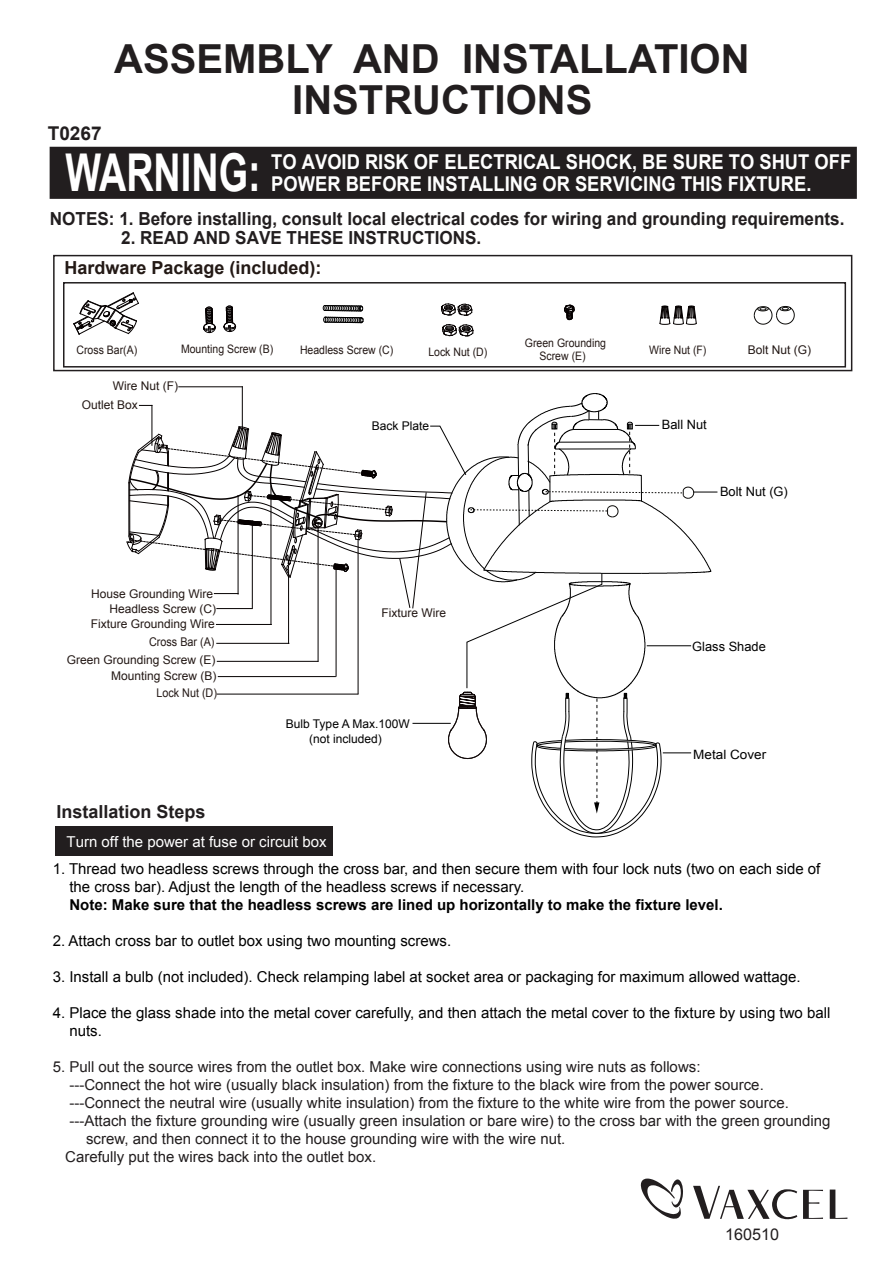
<style>
.page{position:relative;width:893px;height:1263px;background:#fff}
.page>*{position:absolute;margin:0;border:0;box-sizing:border-box;transform-origin:0 0}
.t1{font:700 52.2px "Arial";color:#fff;scale:.72 1}
.t2{font:700 40.05px/41.1px "Arial";color:#221e1f;text-align:center}
.t3{font:700 20.4px/22px "Arial";color:#fff;scale:.9 1}
.t4{font:700 19.05px "Arial";color:#221e1f}
.t5{font:700 18px "Arial";color:#221e1f;scale:.95 1}
.t6{font:700 18px "Arial";color:#231915}
.t7{font:700 18px "Arial";color:#221e1f}
.t8{font:16.2px "Arial";color:#221e1f}
.t9{font:15px "Arial";color:#221e1f}
.t10{font:15px/18px "Arial";color:#000}
.t11{font:700 15px "Arial";color:#000}
.t12{font:15px "Arial";color:#fff}
.t13{font:12.9px "Arial";color:#000}
.t14{font:12.9px "Arial";color:#000;scale:1.05 1}
.t15{font:12px/16.8px "Arial";color:#231815;text-align:right}
.t16{font:12px/15px "Arial";color:#000;text-align:center}
.t17{font:12px "Arial";color:#231815;scale:.9 1}
.t18{font:12px "Arial";color:#221714}
.t19{font:11.7px/12.6px "Arial";color:#231815;text-align:center;scale:.9 1}
</style>
<div class="page">
<svg style="left:754px;top:306px;width:41px;height:19px"></svg>
<svg style="left:659px;top:306px;width:38px;height:19px"></svg>
<svg style="left:564px;top:305px;width:11px;height:15px"></svg>
<div style="left:53px;top:255px;width:799px;height:116px;border:2px solid #221e1f"></div>
<div style="left:50px;top:147px;width:807px;height:52px;background:#221e1f"></div>
<div style="left:55px;top:826px;width:278px;height:29px;background:#221e1f"></div>
<svg style="left:830px;top:1189px;width:17px;height:30px"></svg>
<svg style="left:693px;top:1186px;width:104px;height:33px"></svg>
<svg style="left:803px;top:1190px;width:20px;height:29px"></svg>
<svg style="left:641px;top:1178px;width:42px;height:41px"></svg>
<div style="left:63px;top:282px;width:783px;height:86px;border:2px solid #221e1f"></div>
<hr style="left:179px;top:386px;width:63px;height:1px;background:#050000">
<hr style="left:242px;top:387px;width:1px;height:43px;background:#050000">
<svg style="left:203px;top:307px;width:13px;height:26px"></svg>
<svg style="left:224px;top:306px;width:12px;height:26px"></svg>
<svg style="left:442px;top:324px;width:32px;height:12px"></svg>
<svg style="left:441px;top:303px;width:31px;height:13px"></svg>
<svg style="left:73px;top:292px;width:66px;height:43px"></svg>
<svg style="left:323px;top:305px;width:41px;height:18px"></svg>
<svg style="left:127px;top:393px;width:590px;height:444px"></svg>
<p class="t4" style="left:48px;top:120px;width:55px">T0267</p>
<h2 class="t2" style="left:114px;top:40px;width:637px">ASSEMBLY AND INSTALLATION<br>INSTRUCTIONS</h2>
<h1 class="t1" style="left:65px;top:138px;width:273px">WARNING:</h1>
<h3 class="t3" style="left:271px;top:151px;width:646px">TO AVOID RISK OF ELECTRICAL SHOCK, BE SURE TO SHUT OFF<br>POWER BEFORE INSTALLING OR SERVICING THIS FIXTURE.</h3>
<p class="t5" style="left:50px;top:206px;width:838px">NOTES: 1. Before installing, consult local electrical codes for wiring and grounding requirements.</p>
<p class="t5" style="left:121px;top:226px;width:381px">2. READ AND SAVE THESE INSTRUCTIONS.</p>
<p class="t6" style="left:65px;top:255px;width:259px">Hardware Package (included):</p>
<p class="t19" style="left:181px;top:343px;width:104px">Mounting Screw (B)</p>
<p class="t19" style="left:525px;top:337px;width:92px">Green Grounding<br>Screw (E)</p>
<p class="t19" style="left:76px;top:343px;width:69px">Cross Bar(A)</p>
<p class="t19" style="left:300px;top:343px;width:105px">Headless Screw (C)</p>
<p class="t19" style="left:428px;top:345px;width:67px">Lock Nut (D)</p>
<p class="t19" style="left:649px;top:344px;width:65px">Wire Nut (F)</p>
<p class="t15" style="left:113px;top:377px;width:67px">Wire Nut (F)</p>
<p class="t15" style="left:82px;top:397px;width:58px">Outlet Box</p>
<p class="t16" style="left:372px;top:418px;width:59px">Back Plate</p>
<p class="t13" style="left:662px;top:416px;width:46px">Ball Nut</p>
<p class="t18" style="left:748px;top:341px;width:65px">Bolt Nut (G)</p>
<p class="t13" style="left:720px;top:483px;width:69px">Bolt Nut (G)</p>
<p class="t15" style="left:91px;top:585px;width:124px">House Grounding Wire</p>
<p class="t15" style="left:91px;top:616px;width:126px">Fixture Grounding Wire</p>
<p class="t15" style="left:109px;top:600px;width:108px">Headless Screw (C)</p>
<p class="t17" style="left:149px;top:634px;width:74px">Cross Bar (A)</p>
<p class="t15" style="left:111px;top:668px;width:107px">Mounting Screw (B)<br>Lock Nut (D)</p>
<p class="t15" style="left:67px;top:651px;width:150px">Green Grounding Screw (E)</p>
<p class="t7" style="left:57px;top:800px;width:151px">Installation Steps</p>
<p class="t15" style="left:381px;top:605px;width:66px">Fixture Wire</p>
<p class="t16" style="left:286px;top:717px;width:125px">Bulb Type A Max.100W (not included)</p>
<p class="t12" style="left:67px;top:832px;width:262px">Turn off the power at fuse or circuit box</p>
<p class="t13" style="left:692px;top:638px;width:75px">Glass Shade</p>
<p class="t14" style="left:693px;top:746px;width:71px">Metal Cover</p>
<p class="t10" style="left:69px;top:860px;width:752px;text-indent:-17px">1. Thread two headless screws through the cross bar, and then secure them with four lock nuts (two on each side of the cross bar). Adjust the length of the headless screws if necessary.</p>
<p class="t11" style="left:69px;top:895px;width:655px">Note: Make sure that the headless screws are lined up horizontally to make the fixture level.</p>
<p class="t10" style="left:53px;top:932px;width:400px">2. Attach cross bar to outlet box using two mounting screws.</p>
<p class="t10" style="left:53px;top:968px;width:749px">3. Install a bulb (not included). Check relamping label at socket area or packaging for maximum allowed wattage.</p>
<p class="t10" style="left:69px;top:1004px;width:762px;text-indent:-17px">4. Place the glass shade into the metal cover carefully, and then attach the metal cover to the fixture by using two ball nuts.</p>
<p class="t9" style="left:53px;top:1057px;width:649px">5. Pull out the source wires from the outlet box. Make wire connections using wire nuts as follows:</p>
<p class="t9" style="left:69px;top:1075px;width:696px">---Connect the hot wire (usually black insulation) from the fixture to the black wire from the power source.</p>
<p class="t9" style="left:69px;top:1093px;width:721px">---Connect the neutral wire (usually white insulation) from the fixture to the white wire from the power source.</p>
<p class="t9" style="left:69px;top:1111px;width:763px">---Attach the fixture grounding wire (usually green insulation or bare wire) to the cross bar with the green grounding</p>
<p class="t9" style="left:86px;top:1129px;width:481px">screw, and then connect it to the house grounding wire with the wire nut.</p>
<p class="t9" style="left:65px;top:1147px;width:312px">Carefully put the wires back into the outlet box.</p>
<p class="t8" style="left:725px;top:1224px;width:55px">160510</p>
</div>
